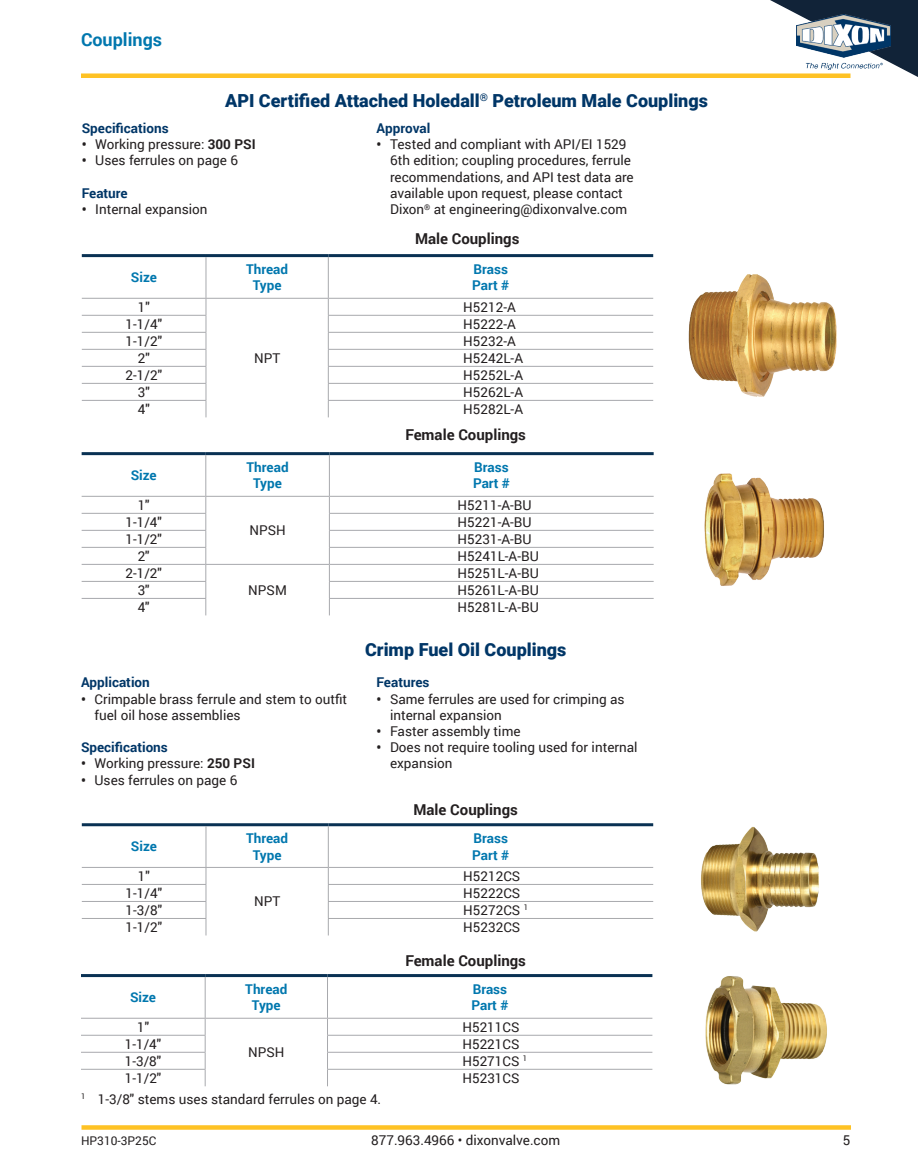
<style>
.page{position:relative;width:918px;height:1175px;background:#fff}
.page>*{position:absolute;margin:0;border:0;box-sizing:border-box;transform-origin:0 0}
.t1{font:900 18px "Roboto";color:#003667}
.t2{font:700 18px "Roboto";color:#0077ae}
.t3{font:700 15px "Roboto";color:#231f20}
.t4{font:13.5px/16.2px "Roboto";color:#231f20}
.t5{font:700 13.5px/16.2px "Roboto";color:#0077ae;text-align:center}
.t6{font:700 13.5px "Roboto";color:#003667}
.t7{font:12px "Roboto";color:#231f20}
.s1{font-weight:700}
</style>
<div class="page">
<svg style="left:770px;top:0;width:148px;height:78px"></svg>
<img style="left:796px;top:14px;width:94px;height:55px">
<div style="left:81px;top:73px;width:769px;height:5px;background:#fec224"></div>
<svg style="left:82px;top:1125px;width:769px;height:4px;background:#fec530"></svg>
<img style="left:704px;top:473px;width:120px;height:113px">
<hr style="left:82px;top:452px;width:124px;height:3px;background:#093153">
<hr style="left:206px;top:452px;width:123px;height:3px;background:#093153">
<hr style="left:329px;top:452px;width:325px;height:3px;background:#093153">
<svg style="left:82px;top:453px;width:572px;height:162px"></svg>
<img style="left:688px;top:274px;width:149px;height:123px">
<hr style="left:82px;top:254px;width:124px;height:3px;background:#093153">
<hr style="left:206px;top:254px;width:122px;height:3px;background:#093153">
<hr style="left:328px;top:254px;width:325px;height:3px;background:#093153">
<svg style="left:82px;top:255px;width:571px;height:162px"></svg>
<hr style="left:82px;top:823px;width:124px;height:3px;background:#093153">
<hr style="left:206px;top:823px;width:122px;height:3px;background:#093153">
<hr style="left:328px;top:823px;width:325px;height:3px;background:#093153">
<svg style="left:82px;top:824px;width:571px;height:111px"></svg>
<hr style="left:81px;top:974px;width:124px;height:3px;background:#093153">
<hr style="left:205px;top:974px;width:123px;height:3px;background:#093153">
<hr style="left:328px;top:974px;width:324px;height:3px;background:#093153">
<svg style="left:81px;top:975px;width:571px;height:111px"></svg>
<img style="left:701px;top:826px;width:118px;height:106px">
<img style="left:705px;top:976px;width:122px;height:109px">
<h1 class="t2" style="left:81px;top:27px;width:83px">Couplings</h1>
<h1 class="t1" style="left:225px;top:88px;width:484px">API Certified Attached Holedall<sup>®</sup> Petroleum Male Couplings</h1>
<p class="t6" style="left:82px;top:119px;width:88px">Specifications</p>
<p class="t4" style="left:82px;top:136px;width:175px"><span class="s1">•</span> Working pressure: <span class="s1">300 PSI</span></p>
<p class="t4" style="left:82px;top:152px;width:158px"><span class="s1">•</span> Uses ferrules on page 6</p>
<p class="t6" style="left:82px;top:183px;width:48px">Feature</p>
<p class="t4" style="left:82px;top:201px;width:127px"><span class="s1">•</span> Internal expansion</p>
<p class="t6" style="left:377px;top:119px;width:55px">Approval</p>
<p class="t4" style="left:390px;top:136px;width:245px;text-indent:-14px"><span class="s1">•</span> Tested and compliant with API/EI 1529<br>6th edition; coupling procedures, ferrule recommendations, and API test data are available upon request, please contact Dixon<sup>®</sup> at engineering@dixonvalve.com</p>
<p class="t3" style="left:415px;top:228px;width:106px">Male Couplings</p>
<p class="t5" style="left:131px;top:268px;width:28px">Size</p>
<p class="t5" style="left:246px;top:261px;width:44px">Thread<br>Type</p>
<p class="t5" style="left:472px;top:261px;width:38px;text-align:left">Brass<br>Part #</p>
<p class="t4" style="left:138px;top:298px;width:14px">1"</p>
<p class="t4" style="left:463px;top:298px;width:54px">H5212-A</p>
<p class="t4" style="left:126px;top:315px;width:38px">1-1/4"</p>
<p class="t4" style="left:463px;top:315px;width:54px">H5222-A</p>
<p class="t4" style="left:126px;top:332px;width:38px">1-1/2"</p>
<p class="t4" style="left:463px;top:332px;width:54px">H5232-A</p>
<p class="t4" style="left:138px;top:349px;width:14px">2"</p>
<p class="t4" style="left:463px;top:349px;width:61px">H5242L-A</p>
<p class="t4" style="left:126px;top:366px;width:38px">2-1/2"</p>
<p class="t4" style="left:463px;top:366px;width:61px">H5252L-A</p>
<p class="t4" style="left:138px;top:383px;width:14px">3"</p>
<p class="t4" style="left:463px;top:383px;width:61px">H5262L-A</p>
<p class="t4" style="left:138px;top:400px;width:14px">4"</p>
<p class="t4" style="left:463px;top:400px;width:61px">H5282L-A</p>
<p class="t4" style="left:254px;top:349px;width:28px">NPT</p>
<p class="t3" style="left:405px;top:424px;width:122px">Female Couplings</p>
<p class="t5" style="left:131px;top:466px;width:28px">Size</p>
<p class="t5" style="left:247px;top:459px;width:44px">Thread<br>Type</p>
<p class="t5" style="left:473px;top:459px;width:38px;text-align:left">Brass<br>Part #</p>
<p class="t4" style="left:138px;top:496px;width:14px">1"</p>
<p class="t4" style="left:249px;top:522px;width:38px">NPSH</p>
<p class="t4" style="left:458px;top:496px;width:75px">H5211-A-BU</p>
<p class="t4" style="left:125px;top:513px;width:38px">1-1/4"</p>
<p class="t4" style="left:458px;top:513px;width:75px">H5221-A-BU</p>
<p class="t4" style="left:125px;top:530px;width:38px">1-1/2"</p>
<p class="t4" style="left:458px;top:530px;width:75px">H5231-A-BU</p>
<p class="t4" style="left:138px;top:547px;width:14px">2"</p>
<p class="t4" style="left:458px;top:547px;width:83px">H5241L-A-BU</p>
<p class="t4" style="left:125px;top:564px;width:38px">2-1/2"</p>
<p class="t4" style="left:248px;top:581px;width:40px">NPSM</p>
<p class="t4" style="left:458px;top:564px;width:83px">H5251L-A-BU</p>
<p class="t4" style="left:138px;top:581px;width:14px">3"</p>
<p class="t4" style="left:458px;top:581px;width:83px">H5261L-A-BU</p>
<p class="t4" style="left:138px;top:598px;width:14px">4"</p>
<p class="t4" style="left:458px;top:598px;width:83px">H5281L-A-BU</p>
<p class="t6" style="left:81px;top:673px;width:70px">Application</p>
<p class="t4" style="left:94px;top:690px;width:254px;text-indent:-14px"><span class="s1">•</span> Crimpable brass ferrule and stem to outfit fuel oil hose assemblies</p>
<p class="t6" style="left:81px;top:738px;width:88px">Specifications</p>
<p class="t4" style="left:81px;top:755px;width:175px"><span class="s1">•</span> Working pressure: <span class="s1">250 PSI</span></p>
<p class="t4" style="left:81px;top:771px;width:158px"><span class="s1">•</span> Uses ferrules on page 6</p>
<h1 class="t1" style="left:365px;top:637px;width:203px">Crimp Fuel Oil Couplings</h1>
<p class="t6" style="left:377px;top:673px;width:54px">Features</p>
<p class="t4" style="left:390px;top:690px;width:236px;text-indent:-14px"><span class="s1">•</span> Same ferrules are used for crimping as internal expansion</p>
<p class="t4" style="left:377px;top:722px;width:146px"><span class="s1">•</span> Faster assembly time</p>
<p class="t4" style="left:390px;top:739px;width:249px;text-indent:-14px"><span class="s1">•</span> Does not require tooling used for internal expansion</p>
<p class="t3" style="left:414px;top:798px;width:106px">Male Couplings</p>
<p class="t5" style="left:131px;top:837px;width:28px">Size</p>
<p class="t5" style="left:246px;top:830px;width:44px">Thread<br>Type</p>
<p class="t5" style="left:472px;top:830px;width:38px;text-align:left">Brass<br>Part #</p>
<p class="t4" style="left:138px;top:867px;width:14px">1"</p>
<p class="t4" style="left:254px;top:893px;width:28px">NPT</p>
<p class="t4" style="left:463px;top:867px;width:58px">H5212CS</p>
<p class="t4" style="left:126px;top:884px;width:38px">1-1/4"</p>
<p class="t4" style="left:463px;top:884px;width:58px">H5222CS</p>
<p class="t4" style="left:126px;top:901px;width:38px">1-3/8"</p>
<p class="t4" style="left:463px;top:901px;width:66px">H5272CS <sup>1</sup></p>
<p class="t4" style="left:126px;top:918px;width:38px">1-1/2"</p>
<p class="t4" style="left:463px;top:918px;width:58px">H5232CS</p>
<p class="t3" style="left:405px;top:949px;width:122px">Female Couplings</p>
<p class="t5" style="left:130px;top:988px;width:28px">Size</p>
<p class="t5" style="left:245px;top:980px;width:44px">Thread<br>Type</p>
<p class="t5" style="left:471px;top:980px;width:38px;text-align:left">Brass<br>Part #</p>
<p class="t4" style="left:137px;top:1018px;width:14px">1"</p>
<p class="t4" style="left:248px;top:1043px;width:38px">NPSH</p>
<p class="t4" style="left:462px;top:1018px;width:58px">H5211CS</p>
<p class="t4" style="left:125px;top:1035px;width:38px">1-1/4"</p>
<p class="t4" style="left:462px;top:1035px;width:58px">H5221CS</p>
<p class="t4" style="left:125px;top:1052px;width:38px">1-3/8"</p>
<p class="t4" style="left:462px;top:1052px;width:66px">H5271CS <sup>1</sup></p>
<p class="t4" style="left:125px;top:1069px;width:38px">1-1/2"</p>
<p class="t4" style="left:463px;top:1069px;width:58px">H5231CS</p>
<p class="t4" style="left:81px;top:1090px;width:302px"><sup>1</sup> 1-3/8" stems uses standard ferrules on page 4.</p>
<p class="t7" style="left:81px;top:1131px;width:77px">HP310-3P25C</p>
<p class="t4" style="left:371px;top:1131px;width:191px">877.963.4966 • dixonvalve.com</p>
<p class="t4" style="left:843px;top:1131px;width:9px">5</p>
</div>
